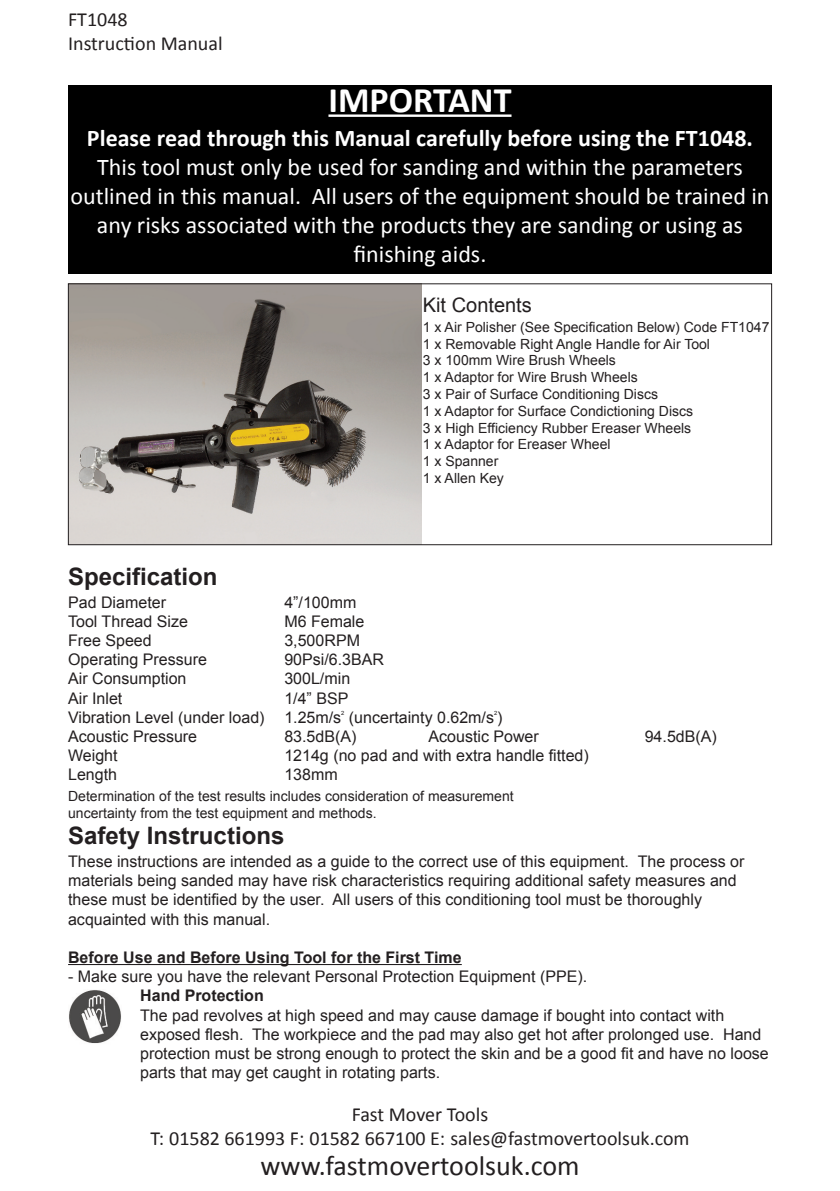
<style>
.page{position:relative;width:840px;height:1191px;background:#fff}
.page>*{position:absolute;margin:0;border:0;box-sizing:border-box;transform-origin:0 0}
.t1{font:700 36px "Calibri";color:#fff}
.t2{font:28px "Calibri";color:#231f20}
.t3{font:24px/28.8px "Calibri";color:#fff;text-align:center}
.t4{font:700 24px "Calibri";color:#fff}
.t5{font:700 24px "Arial";color:#231f20}
.t6{font:20px/24px "Calibri";color:#231f20}
.t7{font:20px "Arial";color:#231f20}
.t8{font:16px/19.2px "Arial";color:#231f20}
.t9{font:700 16px "Arial";color:#231f20}
.t10{font:14px/16.8px "Arial";color:#231f20}
.t11{font:5.8px "Arial";color:#231f20}
</style>
<div class="page">
<div style="left:68px;top:85px;width:703px;height:189px;background:#000"></div>
<hr style="left:328px;top:114px;width:183px;height:3px;background:#fff">
<hr style="left:68px;top:964px;width:393px;height:1px;background:#231f20">
<img style="left:69px;top:990px;width:52px;height:54px">
<img style="left:70px;top:285px;width:351px;height:258px">
<div style="left:68px;top:283px;width:703px;height:262px;border:1px solid #231f20"></div>
<p class="t6" style="left:68px;top:9px;width:156px">FT1048<br>Instruction Manual</p>
<h1 class="t1" style="left:328px;top:85px;width:184px">IMPORTANT</h1>
<h3 class="t4" style="left:87px;top:128px;width:667px">Please read through this Manual carefully before using the FT1048.</h3>
<h3 class="t3" style="left:70px;top:155px;width:700px">This tool must only be used for sanding and within the parameters outlined in this manual. All users of the equipment should be trained in any risks associated with the products they are sanding or using as finishing aids.</h3>
<p class="t7" style="left:422px;top:294px;width:110px">Kit Contents</p>
<p class="t10" style="left:422px;top:318px;width:348px">1 x Air Polisher (See Specification Below) Code FT1047<br>1 x Removable Right Angle Handle for Air Tool<br>3 x 100mm Wire Brush Wheels<br>1 x Adaptor for Wire Brush Wheels<br>3 x Pair of Surface Conditioning Discs<br>1 x Adaptor for Surface Condictioning Discs<br>3 x High Efficiency Rubber Ereaser Wheels<br>1 x Adaptor for Ereaser Wheel<br>1 x Spanner<br>1 x Allen Key</p>
<h3 class="t5" style="left:68px;top:563px;width:151px">Specification</h3>
<p class="t8" style="left:68px;top:592px;width:99px">Pad Diameter</p>
<p class="t8" style="left:284px;top:592px;width:74px">4”/100mm</p>
<p class="t8" style="left:68px;top:611px;width:121px">Tool Thread Size</p>
<p class="t8" style="left:284px;top:611px;width:82px">M6 Female</p>
<p class="t8" style="left:68px;top:631px;width:85px">Free Speed</p>
<p class="t8" style="left:284px;top:631px;width:77px">3,500RPM</p>
<p class="t8" style="left:68px;top:650px;width:140px">Operating Pressure</p>
<p class="t8" style="left:284px;top:650px;width:101px">90Psi/6.3BAR</p>
<p class="t8" style="left:68px;top:669px;width:120px">Air Consumption</p>
<p class="t8" style="left:284px;top:669px;width:67px">300L/min</p>
<p class="t8" style="left:68px;top:688px;width:56px">Air Inlet</p>
<p class="t8" style="left:68px;top:688px;width:282px;text-indent:216px">1/4” BSP<br>Vibration Level (under load) 1.25m/s</p>
<p class="t11" style="left:341px;top:709px;width:5px">2</p>
<p class="t8" style="left:349px;top:707px;width:155px">(uncertainty 0.62m/s )</p>
<p class="t11" style="left:494px;top:709px;width:5px">2</p>
<p class="t8" style="left:68px;top:727px;width:130px">Acoustic Pressure</p>
<p class="t8" style="left:284px;top:727px;width:74px">83.5dB(A)</p>
<p class="t8" style="left:428px;top:727px;width:112px">Acoustic Power</p>
<p class="t8" style="left:644px;top:727px;width:74px">94.5dB(A)</p>
<p class="t8" style="left:68px;top:746px;width:51px">Weight</p>
<p class="t8" style="left:284px;top:746px;width:306px">1214g (no pad and with extra handle fitted)</p>
<p class="t8" style="left:68px;top:765px;width:50px">Length</p>
<p class="t8" style="left:284px;top:765px;width:55px">138mm</p>
<p class="t10" style="left:68px;top:787px;width:447px">Determination of the test results includes consideration of measurement uncertainty from the test equipment and methods.</p>
<h3 class="t5" style="left:68px;top:822px;width:218px">Safety Instructions</h3>
<p class="t8" style="left:68px;top:851px;width:677px">These instructions are intended as a guide to the correct use of this equipment. The process or materials being sanded may have risk characteristics requiring additional safety measures and these must be identified by the user. All users of this conditioning tool must be thoroughly acquainted with this manual.</p>
<p class="t9" style="left:68px;top:948px;width:395px">Before Use and Before Using Tool for the First Time</p>
<p class="t8" style="left:68px;top:967px;width:520px">- Make sure you have the relevant Personal Protection Equipment (PPE).</p>
<p class="t9" style="left:140px;top:986px;width:125px">Hand Protection</p>
<p class="t8" style="left:140px;top:1005px;width:629px">The pad revolves at high speed and may cause damage if bought into contact with exposed flesh. The workpiece and the pad may also get hot after prolonged use. Hand protection must be strong enough to protect the skin and be a good fit and have no loose parts that may get caught in rotating parts.</p>
<p class="t6" style="left:150px;top:1104px;width:540px;text-align:center">Fast Mover Tools<br>T: 01582 661993 F: 01582 667100 E: sales@fastmovertoolsuk.com</p>
<h2 class="t2" style="left:260px;top:1154px;width:320px">www.fastmovertoolsuk.com</h2>
</div>
